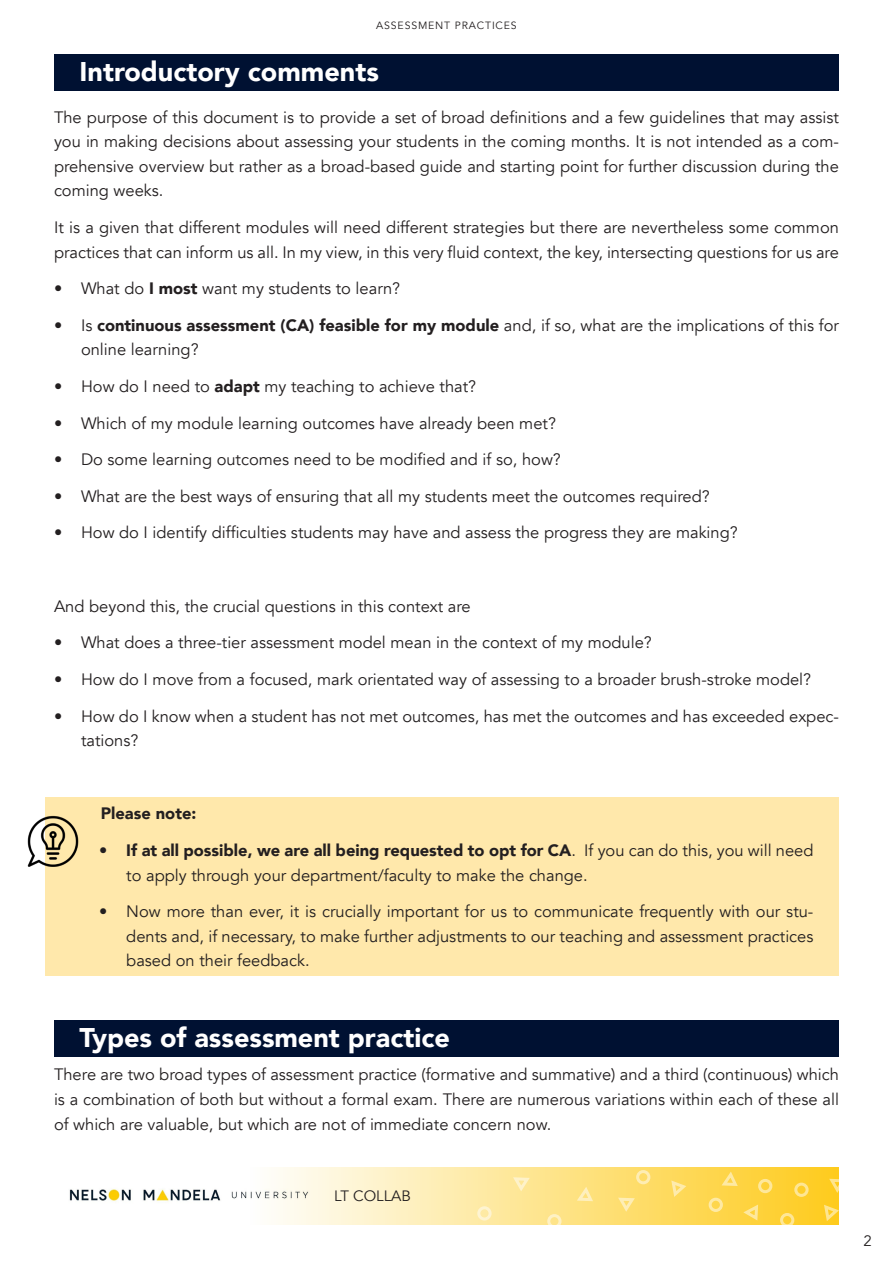
<style>
.page{position:relative;width:893px;height:1263px;background:#fff}
.page>*{position:absolute;margin:0;border:0;box-sizing:border-box;transform-origin:0 0}
.Paragraph_Style_1{font:900 27px "Avenir";color:#fff}
.t1{font:16.5px/24.6px "Avenir";color:#231f20}
.t2{font:900 16.5px "Avenir";color:#231f20}
.t3{font:15px "Avenir";color:#231f20}
.t4{font:10.5px "Avenir";letter-spacing:.08em;color:#231f20}
.s1{font-weight:900}
</style>
<div class="page">
<div style="left:247px;top:1167px;width:592px;height:58px;background:linear-gradient(to right,#feffff,#fecb1d)"></div>
<img style="left:69px;top:1177px;width:255px;height:38px">
<div style="left:794px;top:1182px;width:15px;height:15px;border:3px solid #fff;border-radius:50%"></div>
<div style="left:709px;top:1198px;width:14px;height:14px;border:3px solid #fff;border-radius:50%"></div>
<div style="left:780px;top:1213px;width:14px;height:14px;border:3px solid #fff;border-radius:50%"></div>
<div style="left:636px;top:1170px;width:14px;height:14px;border:3px solid #fff;border-radius:50%"></div>
<div style="left:547px;top:1214px;width:14px;height:14px;border:3px solid #fff;border-radius:50%"></div>
<div style="left:758px;top:1179px;width:14px;height:14px;border:3px solid #fff;border-radius:50%"></div>
<div style="left:477px;top:1206px;width:15px;height:14px;border:3px solid #fff;border-radius:50%"></div>
<svg style="left:575px;top:1185px;width:20px;height:18px"></svg>
<svg style="left:720px;top:1170px;width:19px;height:17px"></svg>
<svg style="left:615px;top:1195px;width:21px;height:19px"></svg>
<svg style="left:510px;top:1175px;width:21px;height:18px"></svg>
<svg style="left:827px;top:1176px;width:12px;height:19px"></svg>
<svg style="left:741px;top:1203px;width:19px;height:19px"></svg>
<svg style="left:669px;top:1179px;width:19px;height:20px"></svg>
<svg style="left:822px;top:1203px;width:17px;height:21px"></svg>
<div style="left:45px;top:797px;width:794px;height:179px;background:#ffe8ab"></div>
<div style="left:54px;top:54px;width:785px;height:37px;background:#001132"></div>
<div style="left:54px;top:1020px;width:785px;height:37px;background:#001132"></div>
<img style="left:27px;top:815px;width:52px;height:52px">
<p class="t4" style="left:376px;top:19px;width:142px">ASSESSMENT PRACTICES</p>
<p class="Paragraph_Style_1" style="left:80px;top:48px;width:301px">Introductory comments</p>
<p class="t1" style="left:54px;top:105px;width:786px;text-align:justify">The purpose of this document is to provide a set of broad definitions and a few guidelines that may assist you in making decisions about assessing your students in the coming months. It is not intended as a com&shy;prehensive overview but rather as a broad-based guide and starting point for further discussion during the coming weeks.</p>
<p class="t1" style="left:54px;top:215px;width:786px">It is a given that different modules will need different strategies but there are nevertheless some common practices that can inform us all. In my view, in this very fluid context, the key, intersecting questions for us are</p>
<p class="t1" style="left:54px;top:277px;width:348px">• What do <span class="s1">I most</span> want my students to learn?</p>
<p class="t1" style="left:81px;top:313px;width:759px;text-indent:-27px">• Is <span class="s1">continuous assessment (CA) feasible for my module</span> and, if so, what are the implications of this for online learning?</p>
<p class="t1" style="left:54px;top:374px;width:424px">• How do I need to <span class="s1">adapt</span> my teaching to achieve that?</p>
<p class="t1" style="left:54px;top:411px;width:503px">• Which of my module learning outcomes have already been met?</p>
<p class="t1" style="left:54px;top:448px;width:508px">• Do some learning outcomes need to be modified and if so, how?</p>
<p class="t1" style="left:54px;top:484px;width:657px">• What are the best ways of ensuring that all my students meet the outcomes required?</p>
<p class="t1" style="left:54px;top:521px;width:685px">• How do I identify difficulties students may have and assess the progress they are making?</p>
<p class="t1" style="left:54px;top:594px;width:418px">And beyond this, the crucial questions in this context are</p>
<p class="t1" style="left:54px;top:631px;width:599px">• What does a three-tier assessment model mean in the context of my module?</p>
<p class="t1" style="left:54px;top:667px;width:759px">• How do I move from a focused, mark orientated way of assessing to a broader brush-stroke model?</p>
<p class="t1" style="left:81px;top:704px;width:759px;text-indent:-27px">• How do I know when a student has not met outcomes, has met the outcomes and has exceeded expec&shy;tations?</p>
<p class="t2" style="left:101px;top:799px;width:97px">Please note:</p>
<p class="t1" style="left:126px;top:838px;width:689px;text-indent:-27px"><span class="s1">• If at all possible, we are all being requested to opt for CA</span>. If you can do this, you will need to apply through your department/faculty to make the change.</p>
<p class="t1" style="left:126px;top:899px;width:689px;text-align:justify;text-indent:-27px">• Now more than ever, it is crucially important for us to communicate frequently with our stu&shy;dents and, if necessary, to make further adjustments to our teaching and assessment practices based on their feedback.</p>
<p class="Paragraph_Style_1" style="left:80px;top:1015px;width:372px">Types of assessment practice</p>
<p class="t1" style="left:54px;top:1063px;width:786px;text-align:justify">There are two broad types of assessment practice (formative and summative) and a third (continuous) which is a combination of both but without a formal exam. There are numerous variations within each of these all of which are valuable, but which are not of immediate concern now.</p>
<p class="t3" style="left:334px;top:1187px;width:78px">LT COLLAB</p>
<p class="t3" style="left:863px;top:1232px;width:10px">2</p>
</div>
